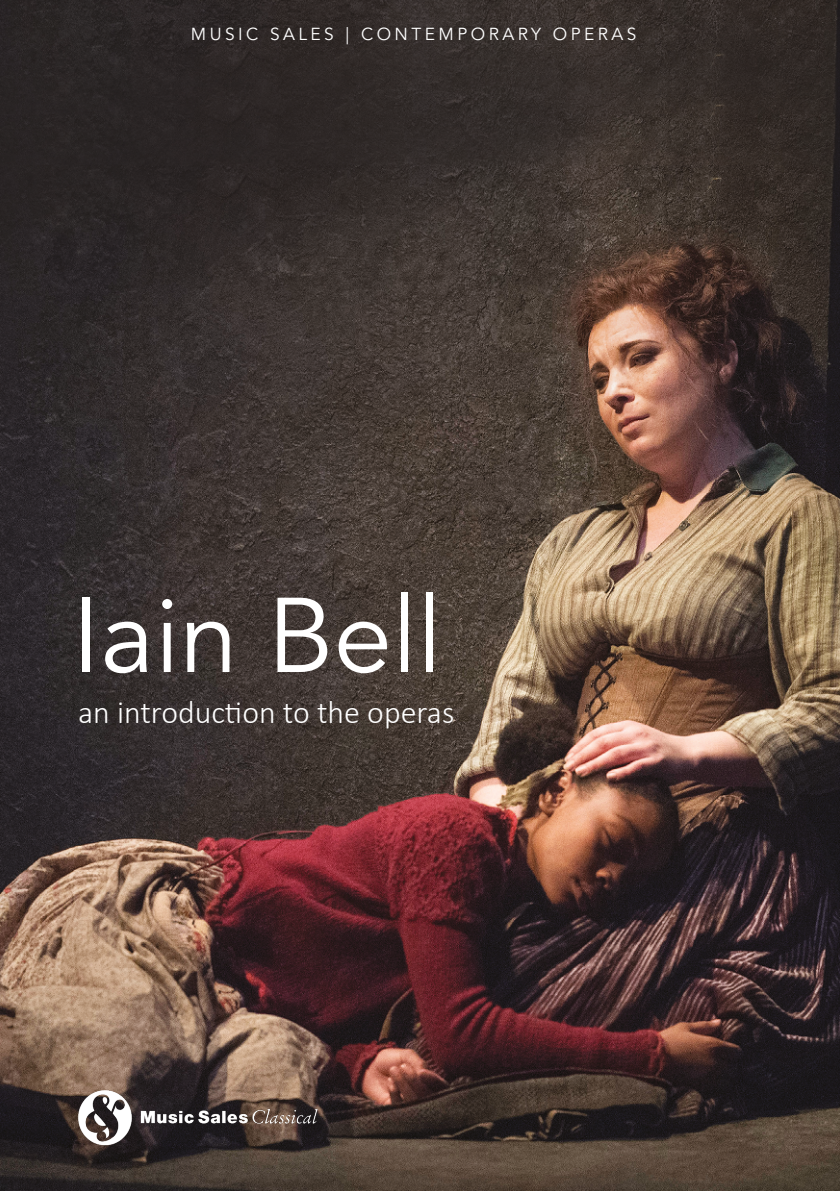
<style>
.page{position:relative;width:840px;height:1191px;background:#fff}
.page>*{position:absolute;margin:0;border:0;box-sizing:border-box;transform-origin:0 0}
.t1{font:105px "Avenir LT Std";color:#fff}
.t2{font:300 32px "Calibri";color:#fff}
.t3{font:17.2px "Avenir LT Std";letter-spacing:.2em;color:#fff}
</style>
<div class="page">
<img style="left:0;top:0;width:839px;height:1191px">
<img style="left:72px;top:1089px;width:249px;height:60px">
<p class="t3" style="left:191px;top:24px;width:447px">MUSIC SALES | CONTEMPORARY OPERAS</p>
<h1 class="t1" style="left:72px;top:575px;width:371px">Iain Bell</h1>
<h2 class="t2" style="left:78px;top:692px;width:377px">an introduction to the operas</h2>
</div>
